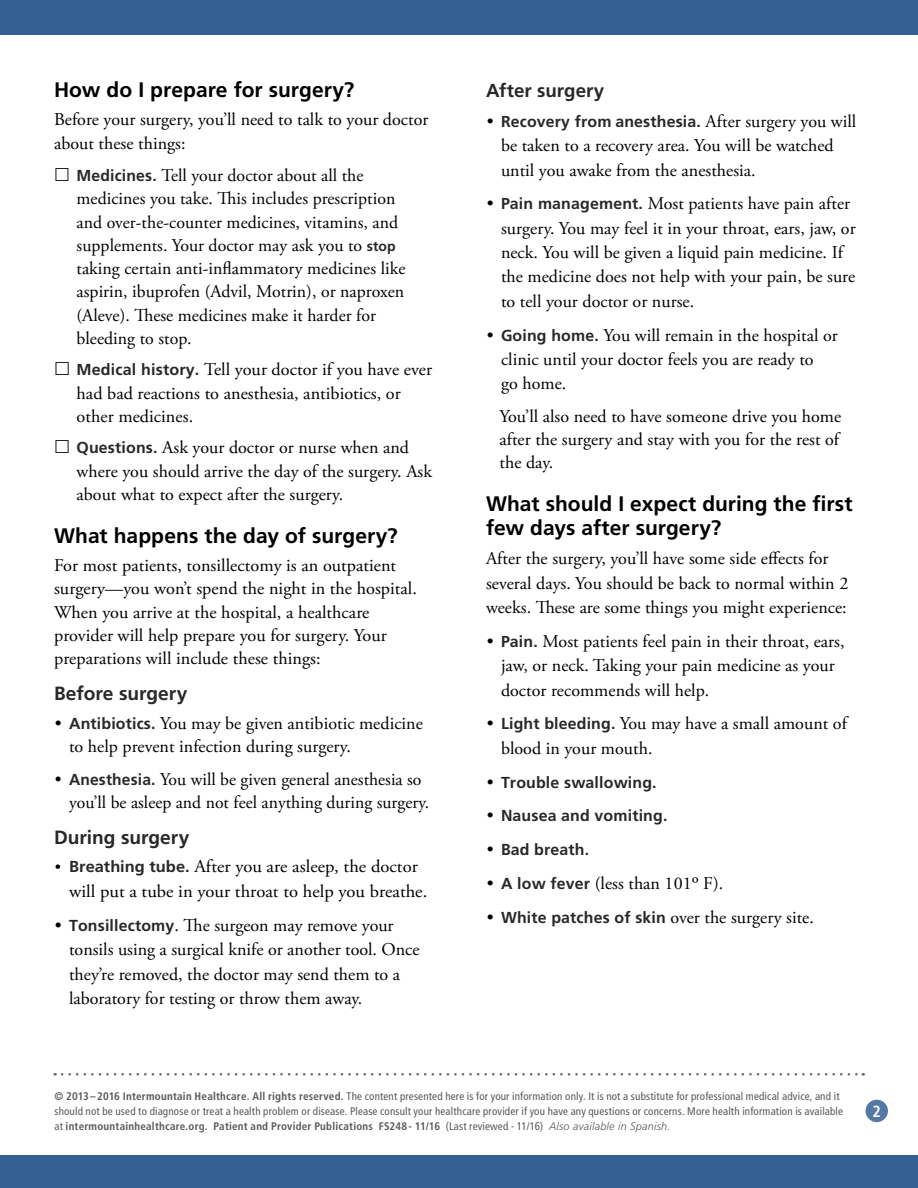
<style>
.page{position:relative;width:918px;height:1188px;background:#fff}
.page>*{position:absolute;margin:0;border:0;box-sizing:border-box;transform-origin:0 0}
.Level_1__h2{font:700 21px/24px "Frutiger LT Std";color:#000}
.Level_2__h3{font:700 19.2px "Frutiger LT Std";color:#292829}
.Level_2__h3-2{font:700 18.75px "Frutiger LT Std";color:#292829}
.Main__p{font:18px/23.2px "Adobe Garamond Pro";color:#000}
.Page_Number{font:700 condensed 16.2px "Frutiger LT Std";color:#fff}
.t1{font:700 15.9px "Frutiger LT Std";letter-spacing:.01em;color:#292829}
.t2{font:condensed 10.95px/15px "Frutiger LT Std";letter-spacing:.015em;color:#58595b}
.s1{font-family:"Frutiger LT Std";font-weight:700;font-size:15.9px;color:#292829}
.s2{font-family:"Frutiger LT Std";font-weight:700;font-size:14.1px;color:#292829}
.s3{font-size:15.9px}
.s4{font-family:"Adobe Garamond Pro";font-weight:400;font-size:18px;color:#000}
.s5{font-weight:700}
.s6{font-weight:300;font-style:italic;font-stretch:normal;font-size:10.8px}
</style>
<div class="page">
<div style="left:0;top:0;width:918px;height:35px;background:#346094"></div>
<div style="left:866px;top:1100px;width:22px;height:22px;background:#5378a4;border-radius:50%"></div>
<div style="left:0;top:1156px;width:918px;height:32px;background:#346094"></div>
<svg style="left:62px;top:1073px;width:802px;height:3px"></svg>
<p class="Level_1__h2" style="left:54px;top:78px;width:302px">How do I prepare for surgery?</p>
<p class="Main__p" style="left:54px;top:109px;width:376px">Before your surgery, you’ll need to talk to your doctor about these things:</p>
<p class="Main__p" style="left:77px;top:164px;width:330px"><span class="s1">Medicines.</span> Tell your doctor about all the medicines you take. This includes prescription and over-the-counter medicines, vitamins, and supplements. Your doctor may ask you to <span class="s2">stop </span>taking certain anti-inflammatory medicines like aspirin, ibuprofen (Advil, Motrin), or naproxen (Aleve). These medicines make it harder for bleeding to stop.</p>
<p class="Main__p" style="left:77px;top:359px;width:357px"><span class="s1">Medical history.</span> Tell your doctor if you have ever had bad reactions to anesthesia, antibiotics, or other medicines.</p>
<p class="Main__p" style="left:77px;top:437px;width:357px"><span class="s1">Questions.</span> Ask your doctor or nurse when and where you should arrive the day of the surgery. Ask about what to expect after the surgery.</p>
<p class="Level_1__h2" style="left:54px;top:523px;width:345px">What happens the day of surgery?</p>
<p class="Main__p" style="left:54px;top:554px;width:364px">For most patients, tonsillectomy is an outpatient surgery—you won’t spend the night in the hospital.<br>When you arrive at the hospital, a healthcare provider will help prepare you for surgery. Your preparations will include these things:</p>
<p class="Level_2__h3" style="left:54px;top:682px;width:135px">Before surgery</p>
<p class="Main__p" style="left:69px;top:712px;width:355px;text-indent:-14px">• <span class="s1">Antibiotics.</span> You may be given antibiotic medicine to help prevent infection during surgery.</p>
<p class="Main__p" style="left:69px;top:768px;width:362px;text-indent:-14px">• <span class="s1">Anesthesia.</span> You will be given general anesthesia so you’ll be asleep and not feel anything during surgery.</p>
<p class="Level_2__h3" style="left:54px;top:826px;width:137px">During surgery</p>
<p class="Main__p" style="left:69px;top:855px;width:360px;line-height:24.8px;text-indent:-14px"><span class="s3">•</span> <span class="s1">Breathing tube.</span> After you are asleep, the doctor will put a tube in your throat to help you breathe.</p>
<p class="Main__p" style="left:69px;top:914px;width:352px;line-height:24.3px;text-indent:-14px">• <span class="s1">Tonsillectomy</span>. The surgeon may remove your tonsils using a surgical knife or another tool. Once they’re removed, the doctor may send them to a laboratory for testing or throw them away.</p>
<p class="Level_2__h3-2" style="left:486px;top:80px;width:120px">After surgery</p>
<p class="t1" style="left:487px;top:112px;width:371px"><span class="s4">•</span> Recovery from anesthesia. <span class="s4">After surgery you will</span></p>
<p class="Main__p" style="left:501px;top:134px;width:334px;line-height:24.3px">be taken to a recovery area. You will be watched until you awake from the anesthesia.</p>
<p class="Main__p" style="left:501px;top:192px;width:356px;line-height:24.3px;text-indent:-14px">• <span class="s1">Pain management.</span> Most patients have pain after surgery. You may feel it in your throat, ears, jaw, or neck. You will be given a liquid pain medicine. If the medicine does not help with your pain, be sure to tell your doctor or nurse.</p>
<p class="Main__p" style="left:501px;top:323px;width:338px;line-height:24.3px;text-indent:-14px">• <span class="s1">Going home.</span> You will remain in the hospital or clinic until your doctor feels you are ready to<br>go home.</p>
<p class="Main__p" style="left:500px;top:405px;width:343px;text-align:justify">You’ll also need to have someone drive you home after the surgery and stay with you for the rest of the day.</p>
<p class="Level_1__h2" style="left:486px;top:492px;width:368px">What should I expect during the first few days after surgery?</p>
<p class="Main__p" style="left:486px;top:547px;width:364px;line-height:24.3px">After the surgery, you’ll have some side effects for several days. You should be back to normal within 2 weeks. These are some things you might experience:</p>
<p class="Main__p" style="left:501px;top:630px;width:345px;line-height:24.3px;text-indent:-14px">• <span class="s1">Pain.</span> Most patients feel pain in their throat, ears, jaw, or neck. Taking your pain medicine as your doctor recommends will help.</p>
<p class="Main__p" style="left:501px;top:712px;width:347px;line-height:24.3px;text-indent:-14px">• <span class="s1">Light bleeding.</span> You may have a small amount of blood in your mouth.</p>
<p class="t1" style="left:487px;top:773px;width:171px"><span class="s4">•</span> Trouble swallowing.</p>
<p class="t1" style="left:487px;top:806px;width:182px"><span class="s4">•</span> Nausea and vomiting.</p>
<p class="t1" style="left:487px;top:840px;width:104px"><span class="s4">•</span> Bad breath.</p>
<p class="Main__p" style="left:487px;top:872px;width:238px">• <span class="s1">A low fever</span> (less than 101º F).</p>
<p class="Main__p" style="left:487px;top:906px;width:329px">• <span class="s1">White patches of skin</span> over the surgery site.</p>
<p class="t2" style="left:54px;top:1089px;width:790px"><span class="s5">© 2013–2016 Intermountain Healthcare. All rights reserved.</span> The content presented here is for your information only. It is not a substitute for professional medical advice, and it should not be used to diagnose or treat a health problem or disease. Please consult your healthcare provider if you have any questions or concerns. More health information is available at <span class="s5">intermountainhealthcare.org. Patient and Provider Publications FS248- 11/16</span> (Last reviewed - 11/16) <span class="s6">Also available in Spanish.</span></p>
<p class="Page_Number" style="left:873px;top:1101px;width:10px">2</p>
</div>
